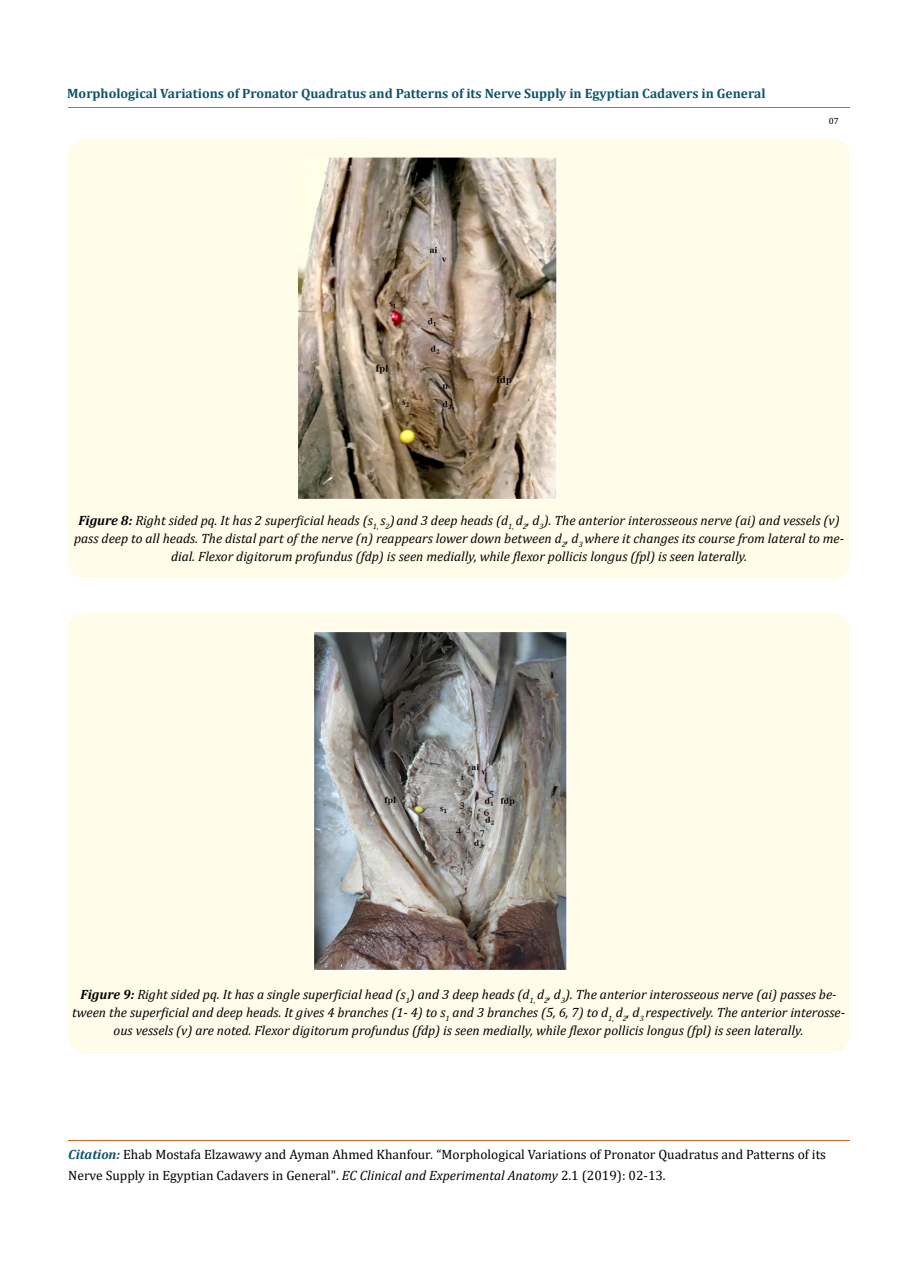
<style>
.page{position:relative;width:917px;height:1262px;background:#fff}
.page>*{position:absolute;margin:0;border:0;box-sizing:border-box;transform-origin:0 0}
.t1{font:italic 13.5px/18px "Cambria";color:#000;text-align:center}
.t2{font:13.5px/21px "Cambria";color:#000}
.t3{font:700 13.5px "Cambria";color:#0e546a}
.t4{font:9px "Cambria";color:#000}
.s1{font-weight:700}
.s2{font-weight:700;font-style:italic;color:#0e546a}
.s3{font-style:italic}
</style>
<div class="page">
<hr style="left:68px;top:108px;width:781px;height:1px;background:#e05d1a">
<hr style="left:68px;top:1140px;width:781px;height:1px;background:#e05d1a">
<div style="left:68px;top:138px;width:782px;height:441px;background:#fffde9;border-radius:18px"></div>
<div style="left:68px;top:612px;width:781px;height:441px;background:#fffde9;border-radius:18px"></div>
<img style="left:299px;top:158px;width:258px;height:342px">
<img style="left:313px;top:631px;width:254px;height:339px">
<p class="t3" style="left:67px;top:83px;width:699px">Morphological Variations of Pronator Quadratus and Patterns of its Nerve Supply in Egyptian Cadavers in General</p>
<p class="t4" style="left:828px;top:116px;width:11px">07</p>
<p class="t1" style="left:74px;top:510px;width:771px"><span class="s1">Figure 8:</span> Right sided pq. It has 2 superficial heads (s<sub>1,</sub> s<sub>2</sub>)and 3 deep heads (d<sub>1,</sub> d<sub>2</sub>, d<sub>3</sub>). The anterior interosseous nerve (ai) and vessels (v) pass deep to all heads. The distal part of the nerve (n) reappears lower down between d<sub>2</sub>, d<sub>3</sub> where it changes its course from lateral to me&shy;dial. Flexor digitorum profundus (fdp) is seen medially, while flexor pollicis longus (fpl) is seen laterally.</p>
<p class="t1" style="left:72px;top:984px;width:774px"><span class="s1">Figure 9:</span> Right sided pq. It has a single superficial head (s<sub>1</sub>) and 3 deep heads (d<sub>1,</sub> d<sub>2</sub>, d<sub>3</sub>). The anterior interosseous nerve (ai) passes be&shy;tween the superficial and deep heads. It gives 4 branches (1- 4) to s<sub>1</sub> and 3 branches (5, 6, 7) to d<sub>1,</sub> d<sub>2</sub>, d<sub>3</sub> respectively. The anterior interosse&shy;ous vessels (v) are noted. Flexor digitorum profundus (fdp) is seen medially, while flexor pollicis longus (fpl) is seen laterally.</p>
<p class="t2" style="left:68px;top:1143px;width:759px"><span class="s2">Citation:</span> Ehab Mostafa Elzawawy and Ayman Ahmed Khanfour<span class="s3">.</span> “Morphological Variations of Pronator Quadratus and Patterns of its<br>Nerve Supply in Egyptian Cadavers in General". <span class="s3">EC Clinical and Experimental Anatomy</span> 2.1 (2019): 02-13.</p>
</div>
